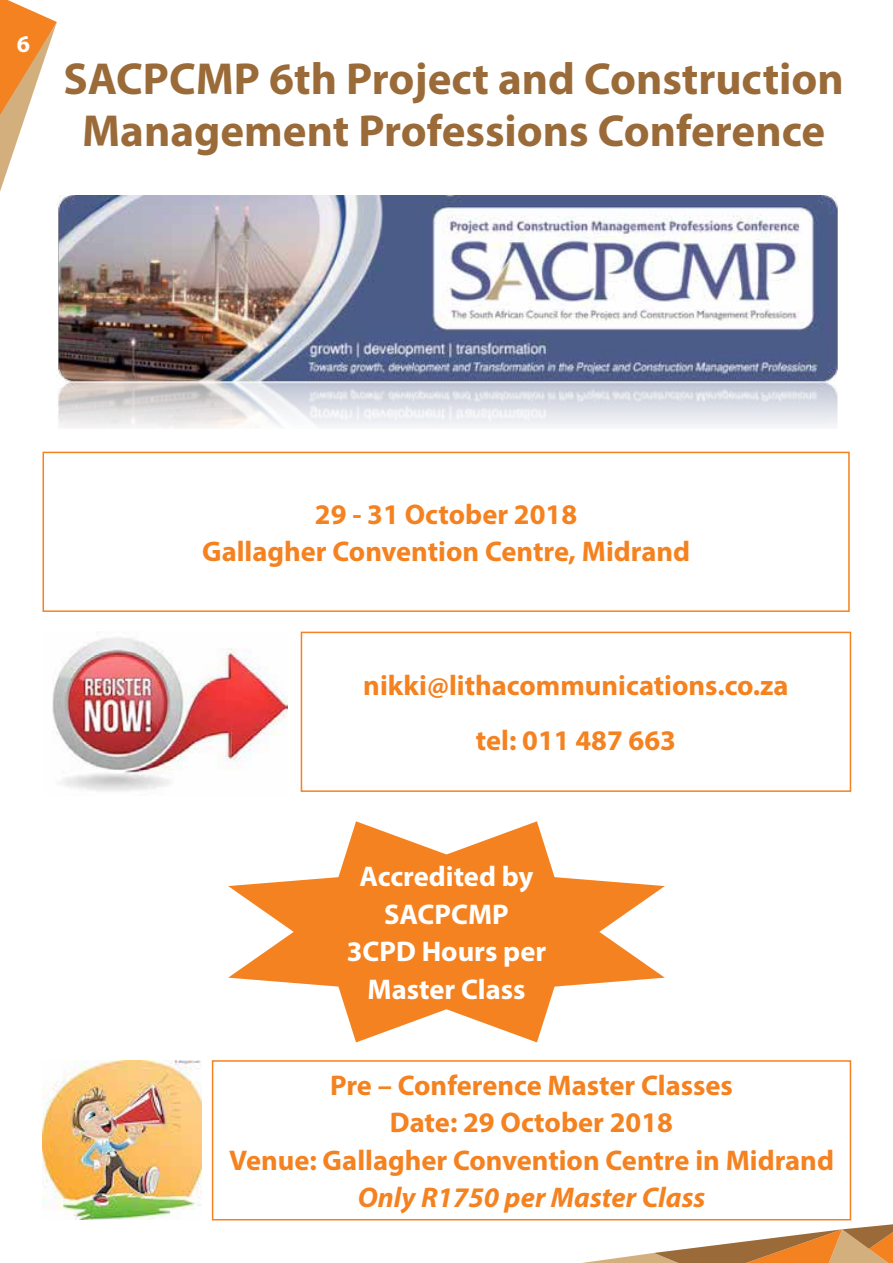
<style>
.page{position:relative;width:893px;height:1263px;background:#fff}
.page>*{position:absolute;margin:0;border:0;box-sizing:border-box;transform-origin:0 0}
.t1{font:700 45px/52.5px "Myriad Pro";color:#9a6b38;text-align:center}
.t2{font:700 28.5px/37.5px "Myriad Pro";color:#f58220;text-align:center}
.t3{font:700 28.5px/37.5px "Myriad Pro";color:#fff;text-align:center}
.t4{font:italic 700 28.5px "Myriad Pro";color:#f58220}
.t5{font:700 24px "Myriad Pro";color:#fff}
</style>
<div class="page">
<svg style="left:228px;top:821px;width:437px;height:221px;fill:#f58220"></svg>
<svg style="left:582px;top:1224px;width:311px;height:39px"></svg>
<svg style="left:0;top:0;width:57px;height:192px"></svg>
<img style="left:57px;top:196px;width:781px;height:232px">
<div style="left:212px;top:1060px;width:639px;height:160px;border:2px solid #f58220"></div>
<div style="left:301px;top:632px;width:550px;height:160px;border:2px solid #f58220"></div>
<div style="left:43px;top:452px;width:807px;height:160px;border:2px solid #f58220"></div>
<img style="left:43px;top:1061px;width:158px;height:159px">
<img style="left:52px;top:637px;width:236px;height:154px">
<p class="t5" style="left:17px;top:28px;width:15px">6</p>
<h1 class="t1" style="left:63px;top:51px;width:782px">SACPCMP 6th Project and Construction<br>Management Professions Conference</h1>
<p class="t2" style="left:202px;top:494px;width:490px">29 - 31 October 2018<br>Gallagher Convention Centre, Midrand</p>
<p class="t2" style="left:363px;top:657px;width:427px;line-height:55.2px">nikki@lithacommunications.co.za tel: 011 487 663</p>
<p class="t3" style="left:347px;top:857px;width:201px">Accredited by<br>SACPCMP<br>3CPD Hours per<br>Master Class</p>
<p class="t2" style="left:229px;top:1065px;width:606px">Pre – Conference Master Classes<br>Date: 29 October 2018<br>Venue: Gallagher Convention Centre in Midrand</p>
<p class="t4" style="left:358px;top:1179px;width:349px">Only R1750 per Master Class</p>
</div>
